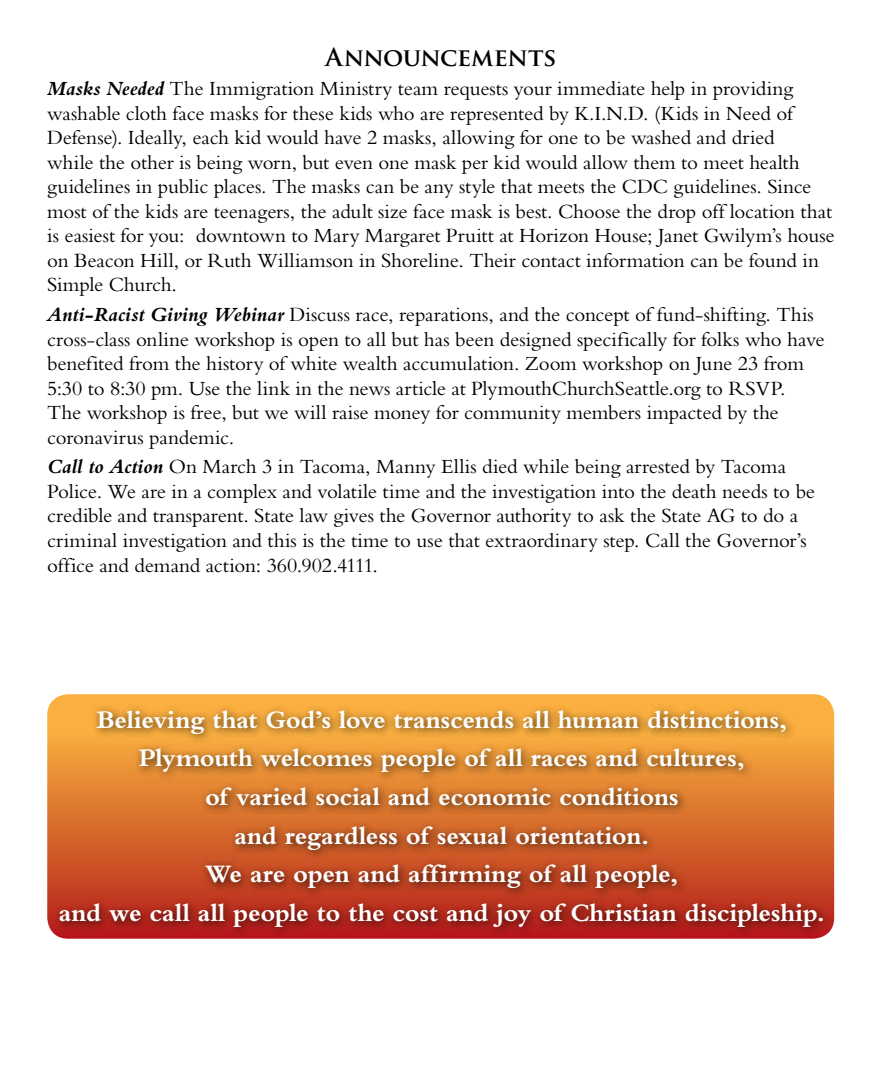
<style>
.page{position:relative;width:882px;height:1071px;background:#fff}
.page>*{position:absolute;margin:0;border:0;box-sizing:border-box;transform-origin:0 0}
.t1{font:700 26.25px/38.7px "Bembo";letter-spacing:-.01em;color:#fff;text-align:center}
.t2{font:700 24.5px "Trajan Pro";letter-spacing:-.02em;color:#000}
.t3{font:21px/24.5px "Bembo";letter-spacing:-.005em;color:#000}
.s1{font-weight:700;font-style:italic}
</style>
<div class="page">
<svg style="left:47px;top:694px;width:784px;height:245px;background:#f3a348"></svg>
<div style="left:54px;top:704px;width:780px;height:234px;background:#000;opacity:.75"></div>
<p class="t2" style="left:326px;top:41px;width:232px">Announcements</p>
<p class="t3" style="left:47px;top:76px;width:789px"><span class="s1">Masks Needed</span> The Immigration Ministry team requests your immediate help in providing washable cloth face masks for these kids who are represented by K.I.N.D. (Kids in Need of Defense). Ideally, each kid would have 2 masks, allowing for one to be washed and dried<br>while the other is being worn, but even one mask per kid would allow them to meet health guidelines in public places. The masks can be any style that meets the CDC guidelines. Since most of the kids are teenagers, the adult size face mask is best. Choose the drop off location that is easiest for you: downtown to Mary Margaret Pruitt at Horizon House; Janet Gwilym’s house on Beacon Hill, or Ruth Williamson in Shoreline. Their contact information can be found in Simple Church.</p>
<p class="t3" style="left:47px;top:302px;width:779px"><span class="s1">Anti-Racist Giving Webinar</span> Discuss race, reparations, and the concept of fund-shifting. This cross-class online workshop is open to all but has been designed specifically for folks who have benefited from the history of white wealth accumulation. Zoom workshop on June 23 from 5:30 to 8:30 pm. Use the link in the news article at PlymouthChurchSeattle.org to RSVP.<br>The workshop is free, but we will raise money for community members impacted by the coronavirus pandemic.</p>
<p class="t3" style="left:47px;top:454px;width:769px"><span class="s1">Call to Action</span> On March 3 in Tacoma, Manny Ellis died while being arrested by Tacoma Police. We are in a complex and volatile time and the investigation into the death needs to be credible and transparent. State law gives the Governor authority to ask the State AG to do a criminal investigation and this is the time to use that extraordinary step. Call the Governor’s office and demand action: 360.902.4111.</p>
<p class="t1" style="left:59px;top:700px;width:768px">Believing that God’s love transcends all human distinctions, Plymouth welcomes people of all races and cultures,<br>of varied social and economic conditions<br>and regardless of sexual orientation.<br>We are open and affirming of all people,<br>and we call all people to the cost and joy of Christian discipleship.</p>
</div>
